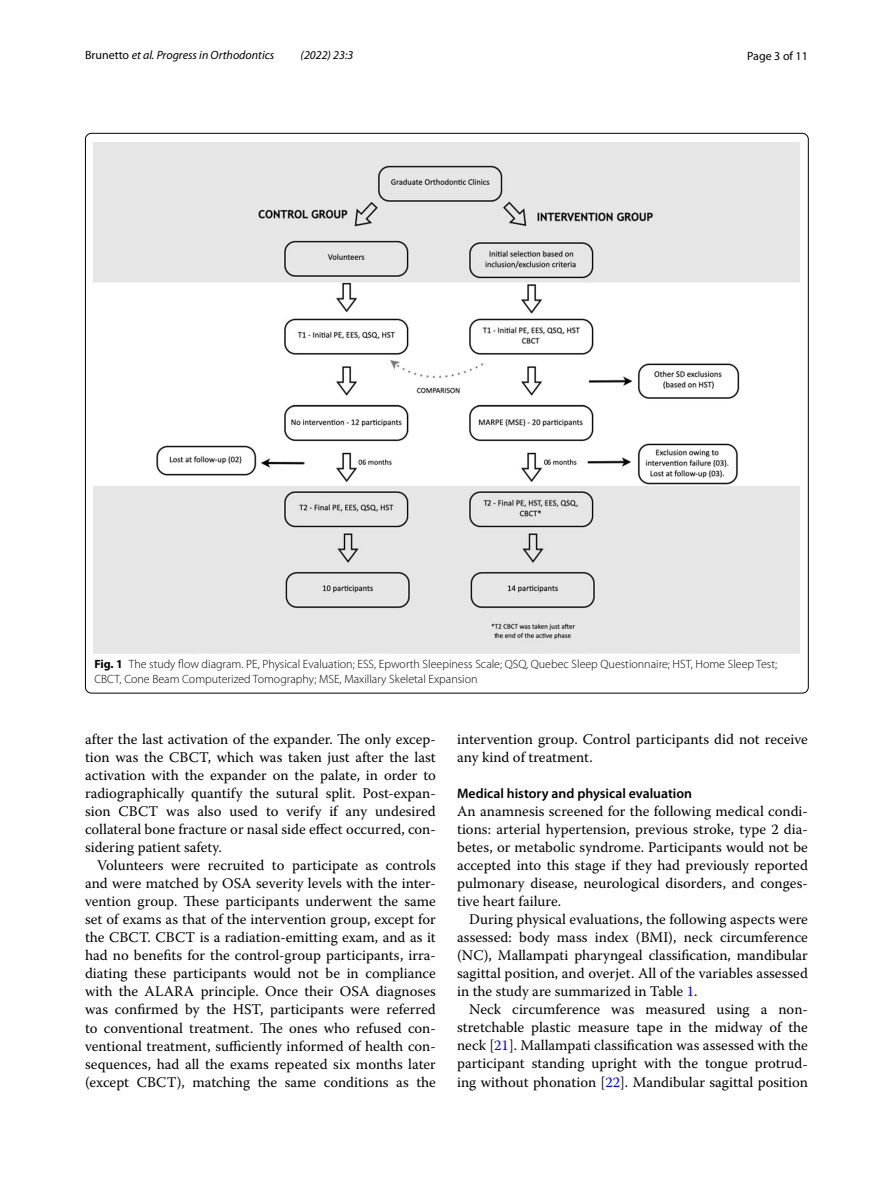
<style>
.page{position:relative;width:893px;height:1187px;background:#fff}
.page>*{position:absolute;margin:0;border:0;box-sizing:border-box;transform-origin:0 0}
.t1{font:14.7px/18px "Warnock Pro";color:#000;text-align:justify}
.t2{font:600 13.8px "Myriad Pro";color:#000}
.t3{font:300 12px/15px "Myriad Pro";color:#000}
.t4{font:italic 12px "Myriad Pro";color:#000}
.t5{font:12px "Myriad Pro";color:#000}
.s1{font-style:normal}
.s2{font-weight:700}
.s3{color:#00f}
</style>
<div class="page">
<img style="left:94px;top:142px;width:706px;height:511px">
<p class="t4" style="left:85px;top:48px;width:191px"><span class="s1">Brunetto</span> et al. Progress in Orthodontics</p>
<p class="t4" style="left:301px;top:48px;width:54px">(2022) 23:3</p>
<p class="t5" style="left:747px;top:48px;width:62px">Page 3 of 11</p>
<p class="t3" style="left:94px;top:657px;width:684px"><span class="s2">Fig. 1</span> The study flow diagram. PE, Physical Evaluation; ESS, Epworth Sleepiness Scale; QSQ, Quebec Sleep Questionnaire; HST, Home Sleep Test;<br>CBCT, Cone Beam Computerized Tomography; MSE, Maxillary Skeletal Expansion</p>
<p class="t1" style="left:85px;top:730px;width:352px">after the last activation of the expander. The only excep&shy;tion was the CBCT, which was taken just after the last activation with the expander on the palate, in order to radiographically quantify the sutural split. Post-expan&shy;sion CBCT was also used to verify if any undesired collateral bone fracture or nasal side effect occurred, con&shy;sidering patient safety.</p>
<p class="t1" style="left:85px;top:856px;width:352px;text-indent:12px">Volunteers were recruited to participate as controls and were matched by OSA severity levels with the inter&shy;vention group. These participants underwent the same set of exams as that of the intervention group, except for the CBCT. CBCT is a radiation-emitting exam, and as it had no benefits for the control-group participants, irra&shy;diating these participants would not be in compliance with the ALARA principle. Once their OSA diagnoses was confirmed by the HST, participants were referred to conventional treatment. The ones who refused con&shy;ventional treatment, sufficiently informed of health con&shy;sequences, had all the exams repeated six months later (except CBCT), matching the same conditions as the</p>
<p class="t1" style="left:457px;top:730px;width:352px">intervention group. Control participants did not receive any kind of treatment.</p>
<p class="t2" style="left:457px;top:785px;width:237px">Medical history and physical evaluation</p>
<p class="t1" style="left:457px;top:802px;width:352px">An anamnesis screened for the following medical condi&shy;tions: arterial hypertension, previous stroke, type 2 dia&shy;betes, or metabolic syndrome. Participants would not be accepted into this stage if they had previously reported pulmonary disease, neurological disorders, and conges&shy;tive heart failure.</p>
<p class="t1" style="left:457px;top:910px;width:352px;text-indent:12px">During physical evaluations, the following aspects were assessed: body mass index (BMI), neck circumference (NC), Mallampati pharyngeal classification, mandibular sagittal position, and overjet. All of the variables assessed in the study are summarized in Table <span class="s3">1</span>.</p>
<p class="t1" style="left:457px;top:1000px;width:352px;text-indent:12px">Neck circumference was measured using a non&shy;stretchable plastic measure tape in the midway of the neck [<span class="s3">21</span>]. Mallampati classification was assessed with the participant standing upright with the tongue protrud&shy;ing without phonation [<span class="s3">22</span>]. Mandibular sagittal position</p>
</div>
